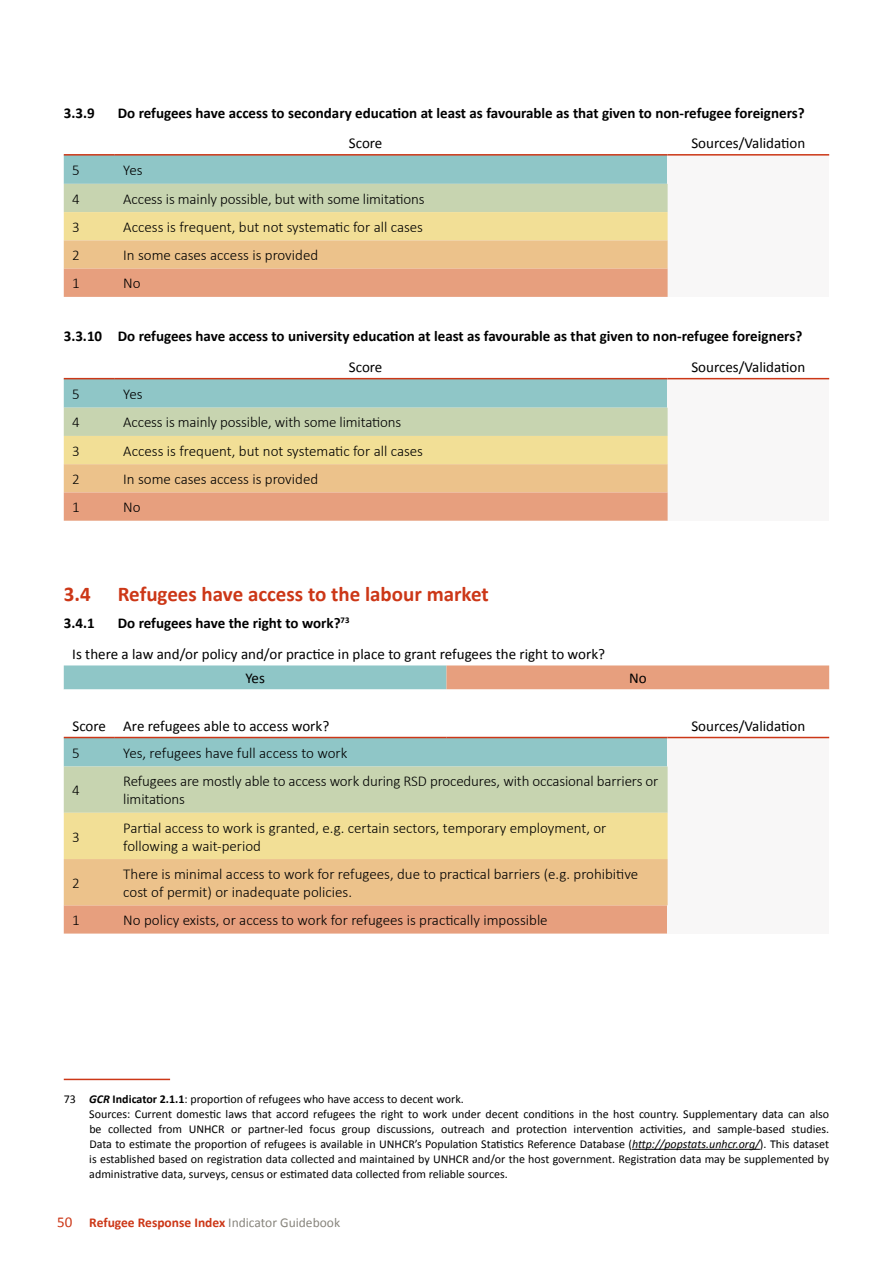
<style>
.page{position:relative;width:893px;height:1263px;background:#fff}
.page>*{position:absolute;margin:0;border:0;box-sizing:border-box;transform-origin:0 0}
.t1{font:700 21px "Calibri";color:#cc3717}
.t2{font:300 15px/18px "Calibri";color:#000}
.t3{font:15px/30.9px "Calibri";color:#000}
.t4{font:700 15px "Calibri";color:#000}
.t5{font:700 13.5px "Calibri";color:#cc3717}
.t6{font:12px/15px "Calibri";color:#000}
.s1{font-weight:700}
.s2{font-weight:700;font-style:italic}
.s3{font-style:italic}
.s4{font-weight:400;font-size:15px}
.s5{font-weight:400;color:#88857d}
</style>
<div class="page">
<div style="left:668px;top:155px;width:161px;height:142px;background:#f8f7f7"></div>
<svg style="left:64px;top:156px;width:604px;height:141px;background:#d2c59e"></svg>
<hr style="left:64px;top:154px;width:51px;height:2px;background:#cc3717">
<hr style="left:115px;top:154px;width:553px;height:2px;background:#cc3717">
<hr style="left:668px;top:154px;width:161px;height:2px;background:#cc3717">
<div style="left:668px;top:379px;width:161px;height:142px;background:#f8f7f7"></div>
<svg style="left:64px;top:379px;width:604px;height:142px;background:#d2c59e"></svg>
<hr style="left:64px;top:378px;width:51px;height:1px;background:#cc3717">
<hr style="left:115px;top:378px;width:553px;height:1px;background:#cc3717">
<hr style="left:668px;top:378px;width:161px;height:1px;background:#cc3717">
<svg style="left:64px;top:665px;width:765px;height:268px"></svg>
<svg style="left:64px;top:689px;width:765px;height:24px"></svg>
<div style="left:668px;top:737px;width:161px;height:196px;background:#f8f7f7"></div>
<svg style="left:64px;top:766px;width:604px;height:139px;background:#e1d19b"></svg>
<hr style="left:64px;top:737px;width:51px;height:1px;background:#cc3717">
<hr style="left:115px;top:737px;width:331px;height:1px;background:#cc3717">
<hr style="left:446px;top:737px;width:222px;height:1px;background:#cc3717">
<hr style="left:668px;top:737px;width:161px;height:1px;background:#cc3717">
<hr style="left:64px;top:1079px;width:106px;height:1px;background:#cc3717">
<hr style="left:632px;top:1149px;width:128px;height:1px;background:#000">
<p class="t4" style="left:64px;top:103px;width:32px">3.3.9</p>
<p class="t4" style="left:118px;top:103px;width:688px">Do refugees have access to secondary education at least as favourable as that given to non-refugee foreigners?</p>
<p class="t3" style="left:349px;top:127px;width:35px">Score</p>
<p class="t3" style="left:691px;top:127px;width:115px">Sources/Validation</p>
<p class="t2" style="left:72px;top:161px;width:9px">5</p>
<p class="t2" style="left:123px;top:161px;width:21px">Yes</p>
<p class="t2" style="left:72px;top:189px;width:9px">4</p>
<p class="t2" style="left:123px;top:189px;width:303px">Access is mainly possible, but with some limitations</p>
<p class="t2" style="left:72px;top:218px;width:9px">3</p>
<p class="t2" style="left:123px;top:218px;width:301px">Access is frequent, but not systematic for all cases</p>
<p class="t2" style="left:72px;top:246px;width:9px">2</p>
<p class="t2" style="left:123px;top:246px;width:196px">In some cases access is provided</p>
<p class="t2" style="left:72px;top:274px;width:9px">1</p>
<p class="t2" style="left:123px;top:274px;width:19px">No</p>
<p class="t4" style="left:64px;top:327px;width:740px">3.3.10 Do refugees have access to university education at least as favourable as that given to non-refugee foreigners?</p>
<p class="t3" style="left:349px;top:351px;width:35px">Score</p>
<p class="t3" style="left:691px;top:351px;width:115px">Sources/Validation</p>
<p class="t2" style="left:72px;top:385px;width:9px">5</p>
<p class="t2" style="left:123px;top:385px;width:21px">Yes</p>
<p class="t2" style="left:72px;top:413px;width:9px">4</p>
<p class="t2" style="left:123px;top:413px;width:279px">Access is mainly possible, with some limitations</p>
<p class="t2" style="left:72px;top:442px;width:9px">3</p>
<p class="t2" style="left:123px;top:442px;width:301px">Access is frequent, but not systematic for all cases</p>
<p class="t2" style="left:72px;top:470px;width:9px">2</p>
<p class="t2" style="left:123px;top:470px;width:196px">In some cases access is provided</p>
<p class="t2" style="left:72px;top:498px;width:9px">1</p>
<p class="t2" style="left:123px;top:498px;width:19px">No</p>
<h1 class="t1" style="left:64px;top:581px;width:28px">3.4</h1>
<h1 class="t1" style="left:118px;top:581px;width:372px">Refugees have access to the labour market</h1>
<p class="t4" style="left:64px;top:614px;width:32px">3.4.1</p>
<p class="t3" style="left:72px;top:607px;width:534px;text-indent:45px"><span class="s1">Do refugees have the right to work?</span><sup>73<br></sup>Is there a law and/or policy and/or practice in place to grant refugees the right to work?</p>
<p class="t3" style="left:245px;top:662px;width:21px">Yes</p>
<p class="t3" style="left:629px;top:662px;width:19px">No</p>
<p class="t3" style="left:73px;top:710px;width:258px">Score Are refugees able to access work?</p>
<p class="t3" style="left:691px;top:710px;width:115px">Sources/Validation</p>
<p class="t2" style="left:72px;top:744px;width:9px">5</p>
<p class="t2" style="left:123px;top:744px;width:226px">Yes, refugees have full access to work</p>
<p class="t2" style="left:72px;top:781px;width:9px">4</p>
<p class="t2" style="left:123px;top:772px;width:537px">Refugees are mostly able to access work during RSD procedures, with occasional barriers or limitations</p>
<p class="t2" style="left:72px;top:827px;width:9px">3</p>
<p class="t2" style="left:123px;top:818px;width:485px">Partial access to work is granted, e.g. certain sectors, temporary employment, or following a wait-period</p>
<p class="t2" style="left:72px;top:874px;width:9px">2</p>
<p class="t2" style="left:123px;top:865px;width:516px">There is minimal access to work for refugees, due to practical barriers (e.g. prohibitive cost of permit) or inadequate policies.</p>
<p class="t2" style="left:72px;top:911px;width:9px">1</p>
<p class="t2" style="left:123px;top:911px;width:426px">No policy exists, or access to work for refugees is practically impossible</p>
<p class="t6" style="left:89px;top:1091px;width:741px;text-indent:-26px">73 <span class="s2">GCR</span> <span class="s1">Indicator 2.1.1</span>: proportion of refugees who have access to decent work.<br>Sources: Current domestic laws that accord refugees the right to work under decent conditions in the host country. Supplementary data can also be collected from UNHCR or partner-led focus group discussions, outreach and protection intervention activities, and sample-based studies.<br>Data to estimate the proportion of refugees is available in UNHCR’s Population Statistics Reference Database (<span class="s3">http://popstats.unhcr.org/</span>). This dataset is established based on registration data collected and maintained by UNHCR and/or the host government. Registration data may be supplemented by administrative data, surveys, census or estimated data collected from reliable sources.</p>
<p class="t5" style="left:57px;top:1214px;width:285px"><span class="s4">50</span> Refugee Response Index <span class="s5">Indicator Guidebook</span></p>
</div>
